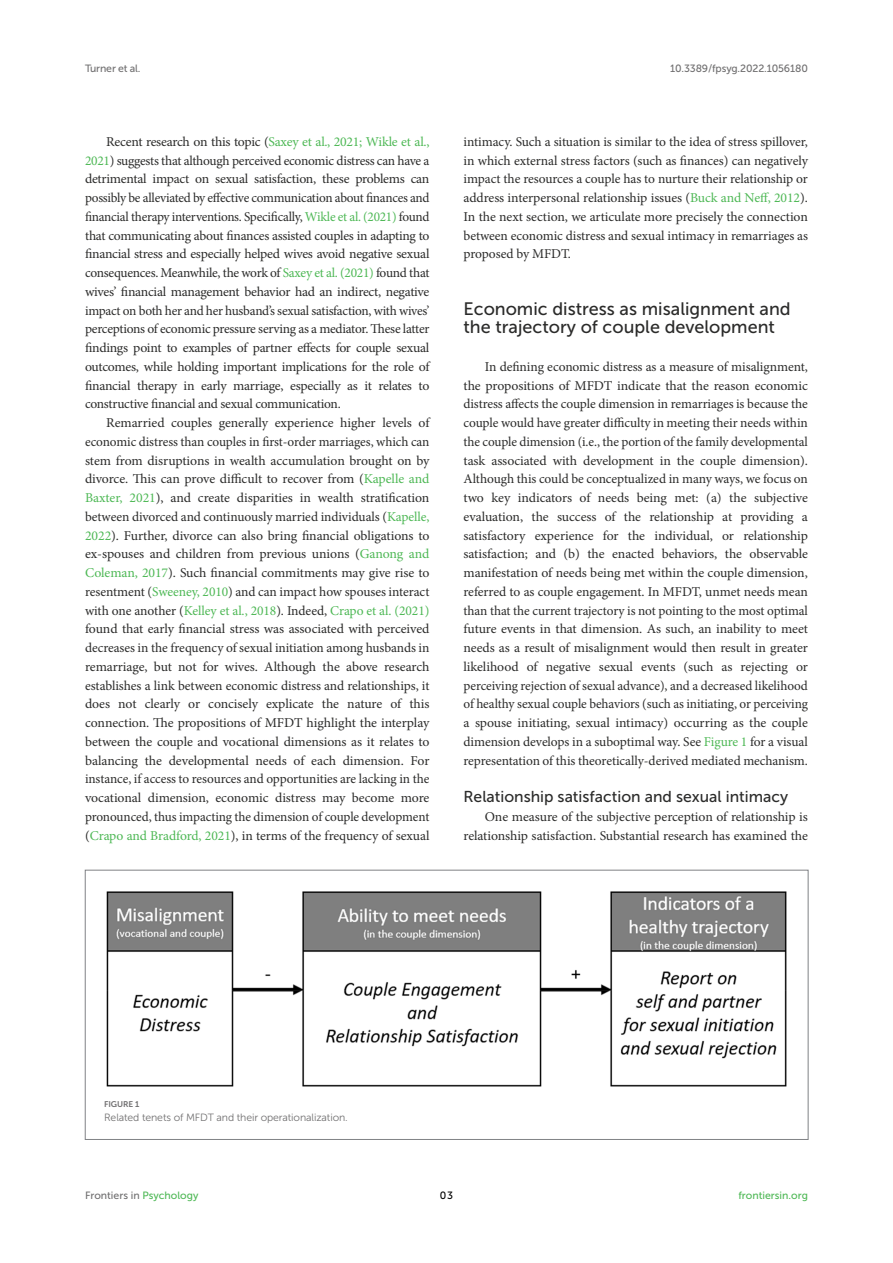
<style>
.page{position:relative;width:893px;height:1263px;background:#fff}
.page>*{position:absolute;margin:0;border:0;box-sizing:border-box;transform-origin:0 0}
.HEAD_2{font:18px/18.8px "Museo Sans 500";color:#2b2b2a}
.HEAD_3{font:15.75px "Museo Sans 500";color:#2b2b2a}
.TEXT{font:13.5px/18.8px "Minion Pro";letter-spacing:-.01em;color:#2b2b2a;text-align:justify}
.TEXT_FLUSH{font:13.5px/18.8px "Minion Pro";letter-spacing:-.005em;color:#2b2b2a;text-align:justify}
.t1{font:10.5px "Museo Sans 500";letter-spacing:-.015em;color:#706f70}
.FIG_LEG{font:10.5px "Museo Sans 300";letter-spacing:-.01em;color:#706f70}
.t2{font:10.5px "Museo Sans 500";color:#4eb855}
.t3{font:10.5px "Museo Sans 500";color:#000}
.FIG_HD{font:8.25px "Museo Sans 700";letter-spacing:-.01em;color:#706f70}
.s1{color:#4eb855}
</style>
<div class="page">
<img style="left:106px;top:891px;width:681px;height:196px">
<div style="left:85px;top:870px;width:723px;height:270px;border:1px solid #808285"></div>
<p class="t1" style="left:85px;top:63px;width:57px">Turner et al.</p>
<p class="t1" style="left:670px;top:63px;width:139px">10.3389/fpsyg.2022.1056180</p>
<p class="TEXT" style="left:85px;top:132px;width:346px;text-indent:21px">Recent research on this topic (<span class="s1">Saxey et al., 2021; Wikle et al., 2021</span>) suggests that although perceived economic distress can have a detrimental impact on sexual satisfaction, these problems can possibly be alleviated by effective communication about finances and financial therapy interventions. Specifically, <span class="s1">Wikle et al. (2021)</span> found that communicating about finances assisted couples in adapting to financial stress and especially helped wives avoid negative sexual consequences. Meanwhile, the work of <span class="s1">Saxey et al. (2021)</span> found that wives’ financial management behavior had an indirect, negative impact on both her and her husband’s sexual satisfaction, with wives’ perceptions of economic pressure serving as a mediator. These latter findings point to examples of partner effects for couple sexual outcomes, while holding important implications for the role of financial therapy in early marriage, especially as it relates to constructive financial and sexual communication.</p>
<p class="TEXT" style="left:85px;top:413px;width:346px;text-indent:21px">Remarried couples generally experience higher levels of economic distress than couples in first-order marriages, which can stem from disruptions in wealth accumulation brought on by divorce. This can prove difficult to recover from (<span class="s1">Kapelle and Baxter, 2021</span>), and create disparities in wealth stratification between divorced and continuously married individuals (<span class="s1">Kapelle, 2022</span>). Further, divorce can also bring financial obligations to ex-spouses and children from previous unions (<span class="s1">Ganong and Coleman, 2017</span>). Such financial commitments may give rise to resentment (<span class="s1">Sweeney, 2010</span>) and can impact how spouses interact with one another (<span class="s1">Kelley et al., 2018</span>). Indeed, <span class="s1">Crapo et al. (2021) </span>found that early financial stress was associated with perceived decreases in the frequency of sexual initiation among husbands in remarriage, but not for wives. Although the above research establishes a link between economic distress and relationships, it does not clearly or concisely explicate the nature of this connection. The propositions of MFDT highlight the interplay between the couple and vocational dimensions as it relates to balancing the developmental needs of each dimension. For instance, if access to resources and opportunities are lacking in the vocational dimension, economic distress may become more pronounced, thus impacting the dimension of couple development (<span class="s1">Crapo and Bradford, 2021</span>), in terms of the frequency of sexual</p>
<p class="TEXT" style="left:463px;top:132px;width:346px">intimacy. Such a situation is similar to the idea of stress spillover, in which external stress factors (such as finances) can negatively impact the resources a couple has to nurture their relationship or address interpersonal relationship issues (<span class="s1">Buck and Neff, 2012</span>).<br>In the next section, we articulate more precisely the connection between economic distress and sexual intimacy in remarriages as proposed by MFDT.</p>
<p class="HEAD_2" style="left:463px;top:299px;width:329px">Economic distress as misalignment and the trajectory of couple development</p>
<p class="TEXT_FLUSH" style="left:463px;top:357px;width:346px;text-indent:21px">In defining economic distress as a measure of misalignment, the propositions of MFDT indicate that the reason economic distress affects the couple dimension in remarriages is because the couple would have greater difficulty in meeting their needs within the couple dimension (i.e., the portion of the family developmental task associated with development in the couple dimension).<br>Although this could be conceptualized in many ways, we focus on two key indicators of needs being met: (a) the subjective evaluation, the success of the relationship at providing a satisfactory experience for the individual, or relationship satisfaction; and (b) the enacted behaviors, the observable manifestation of needs being met within the couple dimension, referred to as couple engagement. In MFDT, unmet needs mean than that the current trajectory is not pointing to the most optimal future events in that dimension. As such, an inability to meet needs as a result of misalignment would then result in greater likelihood of negative sexual events (such as rejecting or perceiving rejection of sexual advance), and a decreased likelihood of healthy sexual couple behaviors (such as initiating, or perceiving a spouse initiating, sexual intimacy) occurring as the couple dimension develops in a suboptimal way. See <span class="s1">Figure 1</span> for a visual representation of this theoretically-derived mediated mechanism.</p>
<p class="HEAD_3" style="left:463px;top:788px;width:326px">Relationship satisfaction and sexual intimacy</p>
<p class="TEXT_FLUSH" style="left:463px;top:807px;width:346px;text-align:right">One measure of the subjective perception of relationship is relationship satisfaction. Substantial research has examined the</p>
<p class="FIG_HD" style="left:104px;top:1099px;width:37px">FIGURE 1</p>
<p class="FIG_LEG" style="left:104px;top:1111px;width:245px">Related tenets of MFDT and their operationalization.</p>
<p class="t1" style="left:85px;top:1190px;width:115px">Frontiers in <span class="s1">Psychology</span></p>
<p class="t3" style="left:440px;top:1190px;width:15px">03</p>
<p class="t2" style="left:738px;top:1190px;width:71px">frontiersin.org</p>
</div>
